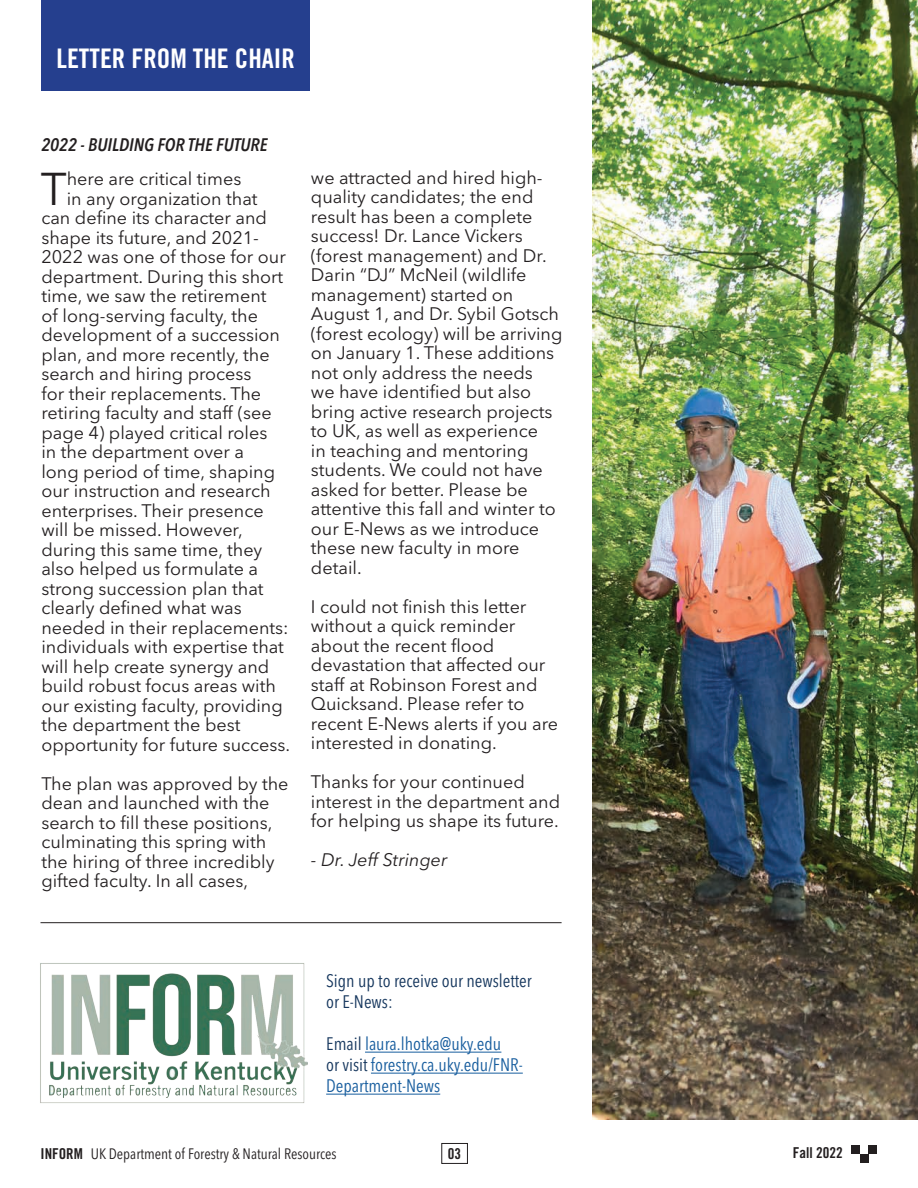
<style>
.page{position:relative;width:918px;height:1188px;background:#fff}
.page>*{position:absolute;margin:0;border:0;box-sizing:border-box;transform-origin:0 0}
.t1{font:45.6px "Avenir Next LT Pro";color:#231f20}
.Article_Title{font:27px "Trade Gothic LT Pro Bd Cn 20";color:#fff}
.t2{font:18px/19.5px "Avenir Next LT Pro";color:#231f20}
.t3{font:condensed 18px/21px "Avenir Next LT Pro";color:#175d9e}
.t4{font:condensed 18px/21px "Avenir Next LT Pro";color:#15365d}
.t5{font:italic 600 condensed 18px "Avenir Next LT Pro";color:#231f20}
.t6{font:italic 18px "Avenir Next LT Pro";color:#231f20}
.t7{font:condensed 15px "Avenir Next LT Pro";color:#231f20}
.t8{font:15px "Trade Gothic LT Pro Bd Cn 20";color:#231f20}
.s1{color:#15365d}
.s2{font-family:"Trade Gothic LT Pro Bd Cn 20";font-stretch:normal}
</style>
<div class="page">
<svg style="left:441px;top:1143px;width:27px;height:21px"></svg>
<div style="left:860px;top:1155px;width:8px;height:8px;background:#231f20"></div>
<div style="left:869px;top:1145px;width:8px;height:9px;background:#231f20"></div>
<div style="left:851px;top:1145px;width:9px;height:9px;background:#231f20"></div>
<img style="left:593px;top:0;width:325px;height:1120px">
<div style="left:41px;top:0;width:269px;height:91px;background:#253f8e"></div>
<img style="left:40px;top:963px;width:268px;height:140px">
<hr style="left:365px;top:1052px;width:136px;height:1px;background:#175d9e">
<hr style="left:371px;top:1073px;width:152px;height:1px;background:#175d9e">
<hr style="left:326px;top:1094px;width:114px;height:1px;background:#175d9e">
<hr style="left:40px;top:922px;width:522px;height:1px;background:#231f20">
<p class="Article_Title" style="left:57px;top:42px;width:240px">LETTER FROM THE CHAIR</p>
<p class="t5" style="left:41px;top:134px;width:228px">2022 - BUILDING FOR THE FUTURE</p>
<p class="t1" style="left:41px;top:162px;width:27px">T</p>
<p class="t2" style="left:67px;top:169px;width:176px">here are critical times</p>
<p class="t2" style="left:67px;top:189px;width:192px">in any organization that</p>
<p class="t2" style="left:41px;top:208px;width:227px">can define its character and</p>
<p class="t2" style="left:41px;top:228px;width:219px">shape its future, and 2021-</p>
<p class="t2" style="left:41px;top:247px;width:246px">2022 was one of those for our</p>
<p class="t2" style="left:41px;top:267px;width:243px">department. During this short</p>
<p class="t2" style="left:41px;top:286px;width:227px">time, we saw the retirement</p>
<p class="t2" style="left:41px;top:306px;width:218px">of long-serving faculty, the</p>
<p class="t2" style="left:41px;top:325px;width:240px">development of a succession</p>
<p class="t2" style="left:41px;top:345px;width:230px">plan, and more recently, the</p>
<p class="t2" style="left:41px;top:364px;width:212px">search and hiring process</p>
<p class="t2" style="left:41px;top:384px;width:221px">for their replacements. The</p>
<p class="t2" style="left:41px;top:403px;width:232px">retiring faculty and staff (see</p>
<p class="t2" style="left:41px;top:423px;width:227px">page 4) played critical roles</p>
<p class="t2" style="left:41px;top:442px;width:204px">in the department over a</p>
<p class="t2" style="left:41px;top:462px;width:235px">long period of time, shaping</p>
<p class="t2" style="left:41px;top:481px;width:231px">our instruction and research</p>
<p class="t2" style="left:41px;top:501px;width:224px">enterprises. Their presence</p>
<p class="t2" style="left:41px;top:520px;width:203px">will be missed. However,</p>
<p class="t2" style="left:41px;top:540px;width:223px">during this same time, they</p>
<p class="t2" style="left:41px;top:559px;width:218px">also helped us formulate a</p>
<p class="t2" style="left:41px;top:579px;width:224px">strong succession plan that</p>
<p class="t2" style="left:41px;top:598px;width:202px">clearly defined what was</p>
<p class="t2" style="left:41px;top:618px;width:249px">needed in their replacements:</p>
<p class="t2" style="left:41px;top:637px;width:244px">individuals with expertise that</p>
<p class="t2" style="left:41px;top:657px;width:229px">will help create synergy and</p>
<p class="t2" style="left:41px;top:676px;width:236px">build robust focus areas with</p>
<p class="t2" style="left:41px;top:696px;width:243px">our existing faculty, providing</p>
<p class="t2" style="left:41px;top:715px;width:201px">the department the best</p>
<p class="t2" style="left:41px;top:735px;width:250px">opportunity for future success.</p>
<p class="t2" style="left:41px;top:774px;width:249px">The plan was approved by the dean and launched with the search to fill these positions, culminating this spring with the hiring of three incredibly gifted faculty. In all cases,</p>
<p class="t2" style="left:311px;top:168px;width:253px">we attracted and hired high&shy;quality candidates; the end result has been a complete success! Dr. Lance Vickers (forest management) and Dr.<br>Darin “DJ” McNeil (wildlife management) started on<br>August 1, and Dr. Sybil Gotsch (forest ecology) will be arriving on January 1. These additions not only address the needs<br>we have identified but also bring active research projects to UK, as well as experience<br>in teaching and mentoring students. We could not have asked for better. Please be attentive this fall and winter to our E-News as we introduce these new faculty in more detail.</p>
<p class="t2" style="left:311px;top:597px;width:249px">I could not finish this letter without a quick reminder about the recent flood devastation that affected our staff at Robinson Forest and<br>Quicksand. Please refer to recent E-News alerts if you are interested in donating.</p>
<p class="t2" style="left:311px;top:772px;width:251px">Thanks for your continued interest in the department and for helping us shape its future.</p>
<p class="t6" style="left:311px;top:849px;width:138px">- Dr. Jeff Stringer</p>
<p class="t4" style="left:326px;top:970px;width:207px">Sign up to receive our newsletter or E-News:</p>
<p class="t3" style="left:326px;top:1033px;width:177px"><span class="s1">Email</span> laura.lhotka@uky.edu</p>
<p class="t3" style="left:326px;top:1054px;width:198px"><span class="s1">or visit</span> forestry.ca.uky.edu/FNR-<br>Department-News</p>
<p class="t7" style="left:40px;top:1145px;width:298px"><span class="s2">INFORM</span> UK Department of Forestry &amp; Natural Resources</p>
<p class="t8" style="left:448px;top:1144px;width:15px">03</p>
<p class="t8" style="left:793px;top:1144px;width:51px">Fall 2022</p>
</div>
